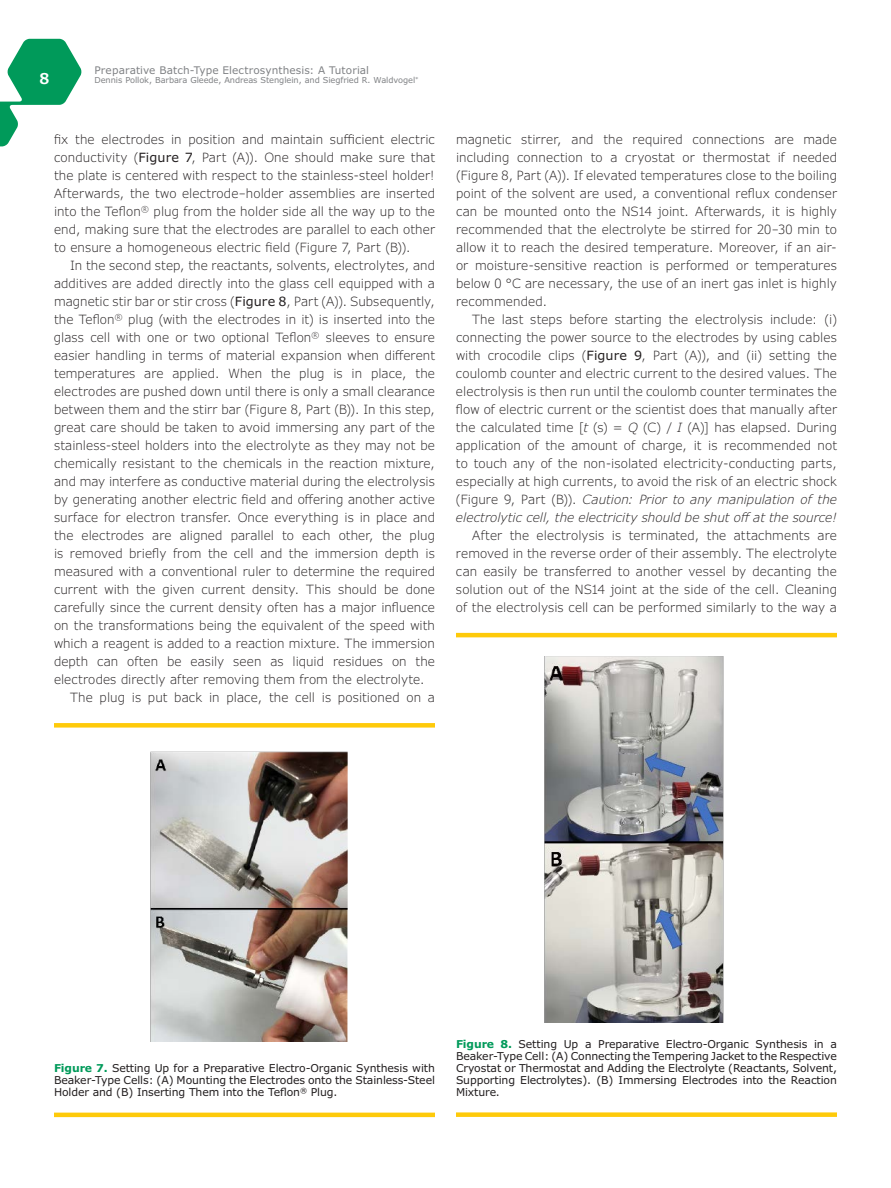
<style>
.page{position:relative;width:891px;height:1188px;background:#fff}
.page>*{position:absolute;margin:0;border:0;box-sizing:border-box;transform-origin:0 0}
.t1{font:600 15px "Verdana Pro";color:#fff}
.t2{font:300 12.75px/18px "Verdana Pro";letter-spacing:.005em;color:#231f20;text-align:justify}
.t3{font:10.8px/12px "Verdana Pro";letter-spacing:-.01em;color:#231f20;text-align:justify}
.t4{font:10.5px "Verdana Pro";letter-spacing:.01em;color:#808285}
.t5{font:8.25px "Verdana Pro";letter-spacing:-.01em;color:#808285}
.s1{font-weight:400}
.s2{font-style:italic}
.s3{font-weight:700;color:#009a5a}
</style>
<div class="page">
<svg style="left:0;top:39px;width:82px;height:107px"></svg>
<div style="left:54px;top:723px;width:381px;height:5px;background:#feca0a"></div>
<hr style="left:456px;top:633px;width:381px;height:4px;background:#feca0a">
<hr style="left:54px;top:1113px;width:381px;height:4px;background:#feca0a">
<div style="left:456px;top:1112px;width:381px;height:5px;background:#feca0a"></div>
<img style="left:150px;top:751px;width:198px;height:291px">
<img style="left:544px;top:656px;width:179px;height:367px">
<p class="t1" style="left:40px;top:69px;width:11px">8</p>
<p class="t4" style="left:94px;top:63px;width:276px">Preparative Batch-Type Electrosynthesis: A Tutorial</p>
<p class="t5" style="left:94px;top:75px;width:326px">Dennis Pollok, Barbara Gleede, Andreas Stenglein, and Siegfried R. Waldvogel<sup>*</sup></p>
<p class="t2" style="left:54px;top:131px;width:383px">fix the electrodes in position and maintain sufficient electric conductivity (<span class="s1">Figure 7</span>, Part (A)). One should make sure that the plate is centered with respect to the stainless-steel holder!<br>Afterwards, the two electrode–holder assemblies are inserted into the Teflon<sup>®</sup> plug from the holder side all the way up to the end, making sure that the electrodes are parallel to each other to ensure a homogeneous electric field (Figure 7, Part (B)).</p>
<p class="t2" style="left:70px;top:257px;width:366px">In the second step, the reactants, solvents, electrolytes, and</p>
<p class="t2" style="left:54px;top:275px;width:382px">additives are added directly into the glass cell equipped with a</p>
<p class="t2" style="left:54px;top:293px;width:383px">magnetic stir bar or stir cross (<span class="s1">Figure 8</span>, Part (A)). Subsequently,</p>
<p class="t2" style="left:54px;top:311px;width:383px">the Teflon<sup>®</sup> plug (with the electrodes in it) is inserted into the</p>
<p class="t2" style="left:54px;top:329px;width:383px">glass cell with one or two optional Teflon<sup>®</sup> sleeves to ensure</p>
<p class="t2" style="left:54px;top:347px;width:382px">easier handling in terms of material expansion when different</p>
<p class="t2" style="left:54px;top:365px;width:382px">temperatures are applied. When the plug is in place, the</p>
<p class="t2" style="left:54px;top:383px;width:382px">electrodes are pushed down until there is only a small clearance</p>
<p class="t2" style="left:54px;top:401px;width:383px">between them and the stirr bar (Figure 8, Part (B)). In this step,</p>
<p class="t2" style="left:54px;top:419px;width:383px">great care should be taken to avoid immersing any part of the</p>
<p class="t2" style="left:54px;top:437px;width:382px">stainless-steel holders into the electrolyte as they may not be</p>
<p class="t2" style="left:54px;top:455px;width:383px">chemically resistant to the chemicals in the reaction mixture,</p>
<p class="t2" style="left:54px;top:473px;width:382px">and may interfere as conductive material during the electrolysis</p>
<p class="t2" style="left:54px;top:491px;width:382px">by generating another electric field and offering another active</p>
<p class="t2" style="left:54px;top:509px;width:383px">surface for electron transfer. Once everything is in place and</p>
<p class="t2" style="left:54px;top:527px;width:382px">the electrodes are aligned parallel to each other, the plug</p>
<p class="t2" style="left:54px;top:545px;width:382px">is removed briefly from the cell and the immersion depth is</p>
<p class="t2" style="left:54px;top:563px;width:383px">measured with a conventional ruler to determine the required</p>
<p class="t2" style="left:54px;top:581px;width:382px">current with the given current density. This should be done</p>
<p class="t2" style="left:54px;top:599px;width:382px">carefully since the current density often has a major influence</p>
<p class="t2" style="left:54px;top:617px;width:383px">on the transformations being the equivalent of the speed with</p>
<p class="t2" style="left:54px;top:635px;width:382px">which a reagent is added to a reaction mixture. The immersion</p>
<p class="t2" style="left:54px;top:653px;width:383px">depth can often be easily seen as liquid residues on the</p>
<p class="t2" style="left:54px;top:671px;width:372px">electrodes directly after removing them from the electrolyte.</p>
<p class="t2" style="left:70px;top:689px;width:366px">The plug is put back in place, the cell is positioned on a</p>
<p class="t2" style="left:456px;top:131px;width:383px">magnetic stirrer, and the required connections are made including connection to a cryostat or thermostat if needed (Figure 8, Part (A)). If elevated temperatures close to the boiling point of the solvent are used, a conventional reflux condenser can be mounted onto the NS14 joint. Afterwards, it is highly recommended that the electrolyte be stirred for 20–30 min to allow it to reach the desired temperature. Moreover, if an air&shy;or moisture-sensitive reaction is performed or temperatures below 0 °C are necessary, the use of an inert gas inlet is highly recommended.</p>
<p class="t2" style="left:456px;top:311px;width:383px;text-indent:16px">The last steps before starting the electrolysis include: (i) connecting the power source to the electrodes by using cables with crocodile clips (<span class="s1">Figure 9</span>, Part (A)), and (ii) setting the coulomb counter and electric current to the desired values. The electrolysis is then run until the coulomb counter terminates the flow of electric current or the scientist does that manually after the calculated time [<span class="s2">t</span> (s) = <span class="s2">Q</span> (C) / <span class="s2">I</span> (A)] has elapsed. During application of the amount of charge, it is recommended not to touch any of the non-isolated electricity-conducting parts, especially at high currents, to avoid the risk of an electric shock (Figure 9, Part (B)). <span class="s2">Caution: Prior to any manipulation of the electrolytic cell, the electricity should be shut off at the source!</span></p>
<p class="t2" style="left:456px;top:527px;width:383px;text-indent:16px">After the electrolysis is terminated, the attachments are removed in the reverse order of their assembly. The electrolyte can easily be transferred to another vessel by decanting the solution out of the NS14 joint at the side of the cell. Cleaning of the electrolysis cell can be performed similarly to the way a</p>
<p class="t3" style="left:54px;top:1062px;width:383px"><span class="s3">Figure 7.</span> Setting Up for a Preparative Electro-Organic Synthesis with Beaker-Type Cells: (A) Mounting the Electrodes onto the Stainless-Steel Holder and (B) Inserting Them into the Teflon<sup>®</sup> Plug.</p>
<p class="t3" style="left:456px;top:1038px;width:383px"><span class="s3">Figure 8.</span> Setting Up a Preparative Electro-Organic Synthesis in a Beaker-Type Cell: (A) Connecting the Tempering Jacket to the Respective Cryostat or Thermostat and Adding the Electrolyte (Reactants, Solvent, Supporting Electrolytes). (B) Immersing Electrodes into the Reaction Mixture.</p>
</div>
